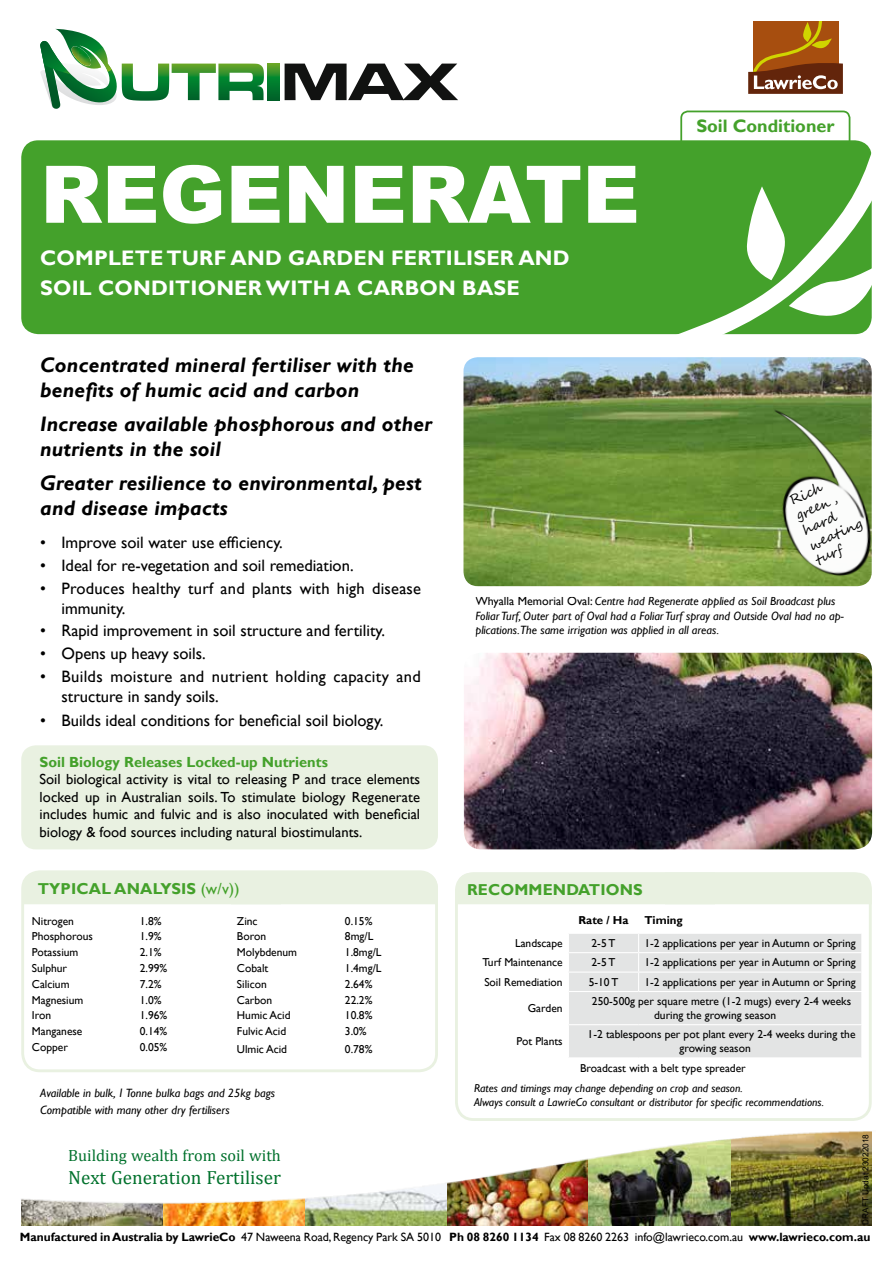
<style>
.page{position:relative;width:893px;height:1263px;background:#fff}
.page>*{position:absolute;margin:0;border:0;box-sizing:border-box;transform-origin:0 0}
.t1{font:900 79.5px "Arial";color:#fff}
.t2{font:italic 700 21px/25.2px "Gill Sans";letter-spacing:.01em;color:#000}
.t3{font:700 21px/30px "Gill Sans";letter-spacing:.01em;color:#fff}
.t4{font:19.05px "Cambria";color:#00712c}
.t5{font:700 18px "Gill Sans";color:#44a12b}
.t6{font:16.5px/19.8px "Gill Sans";color:#000}
.t7{font:16.5px/19.8px "Gill Sans";letter-spacing:.02em;color:#000}
.t8{font:16.35px "Cambria";color:#00712c}
.t9{font:700 15.75px "Gill Sans";letter-spacing:.01em;color:#44a12b}
.t10{font:14.7px/17.5px "Gill Sans";color:#000;text-align:justify}
.t11{font:700 14.7px "Gill Sans";color:#44a12b}
.t12{font:13.5px/16.2px "Segoe Script";color:#000}
.t13{font:italic 12px/14.4px "Gill Sans";color:#000}
.t14{font:700 12px "Gill Sans";color:#000}
.t15{font:11.55px/13.8px "Gill Sans";color:#000}
.t16{font:italic 11.55px/13.8px "Gill Sans";color:#000}
.t17{font:700 11.55px "Gill Sans";color:#000}
.t18{font:8.25px "Arial";color:#000}
.s1{font-weight:400}
.s2{font-style:normal}
</style>
<div class="page">
<div style="left:680px;top:111px;width:170px;height:52px;border:2px solid #44a12b;border-radius:7px"></div>
<div style="left:21px;top:140px;width:851px;height:194px;background:#44a12b;border-radius:17px"></div>
<div style="left:21px;top:870px;width:417px;height:202px;border:3px solid #e9f1e1;border-radius:17px"></div>
<div style="left:23px;top:873px;width:415px;height:31px;background:#e9f1e1"></div>
<svg style="left:268px;top:64px;width:11px;height:36px"></svg>
<svg style="left:285px;top:64px;width:173px;height:36px"></svg>
<svg style="left:40px;top:29px;width:224px;height:80px"></svg>
<img style="left:72px;top:46px;width:19px;height:20px">
<svg style="left:668px;top:146px;width:204px;height:189px"></svg>
<svg style="left:748px;top:21px;width:95px;height:73px;background:#a0612c"></svg>
<div style="left:455px;top:872px;width:417px;height:249px;border:3px solid #e9f1e1;border-radius:17px"></div>
<img style="left:463px;top:357px;width:409px;height:229px">
<img style="left:747px;top:393px;width:125px;height:194px">
<svg style="left:457px;top:873px;width:415px;height:204px"></svg>
<img style="left:464px;top:653px;width:408px;height:196px">
<div style="left:21px;top:745px;width:417px;height:104px;background:#e9f1e1;border-radius:15px"></div>
<img style="left:447px;top:1204px;width:425px;height:22px">
<img style="left:22px;top:1204px;width:141px;height:22px">
<img style="left:163px;top:1204px;width:142px;height:22px">
<img style="left:305px;top:1204px;width:142px;height:22px">
<img style="left:21px;top:1131px;width:851px;height:73px">
<h1 class="t1" style="left:40px;top:137px;width:601px">REGENERATE</h1>
<h2 class="t3" style="left:40px;top:244px;width:531px">COMPLETE TURF AND GARDEN FERTILISER AND<br>SOIL CONDITIONER WITH A CARBON BASE</h2>
<h3 class="t5" style="left:696px;top:115px;width:140px">Soil Conditioner</h3>
<h2 class="t2" style="left:40px;top:353px;width:375px">Concentrated mineral fertiliser with the benefits of humic acid and carbon</h2>
<h2 class="t2" style="left:40px;top:411px;width:393px">Increase available phosphorous and other nutrients in the soil</h2>
<h2 class="t2" style="left:40px;top:470px;width:383px">Greater resilience to environmental, pest and disease impacts</h2>
<h3 class="t6" style="left:40px;top:533px;width:244px">• Improve soil water use efficiency.</h3>
<h3 class="t6" style="left:40px;top:556px;width:315px">• Ideal for re-vegetation and soil remediation.</h3>
<h3 class="t6" style="left:62px;top:579px;width:361px;text-indent:-21px">• Produces healthy turf and plants with high disease immunity.</h3>
<h3 class="t6" style="left:40px;top:621px;width:346px">• Rapid improvement in soil structure and fertility.</h3>
<h3 class="t6" style="left:40px;top:644px;width:167px">• Opens up heavy soils.</h3>
<h3 class="t7" style="left:62px;top:667px;width:361px;text-indent:-21px">• Builds moisture and nutrient holding capacity and structure in sandy soils.</h3>
<h3 class="t6" style="left:40px;top:711px;width:345px">• Builds ideal conditions for beneficial soil biology.</h3>
<p class="t11" style="left:40px;top:753px;width:290px">Soil Biology Releases Locked-up Nutrients</p>
<p class="t10" style="left:40px;top:771px;width:382px">Soil biological activity is vital to releasing P and trace elements locked up in Australian soils. To stimulate biology Regenerate includes humic and fulvic and is also inoculated with beneficial biology &amp; food sources including natural biostimulants.</p>
<h3 class="t9" style="left:38px;top:879px;width:203px">TYPICAL ANALYSIS <span class="s1">(w/v))</span></h3>
<p class="t15" style="left:32px;top:914px;width:44px">Nitrogen</p>
<p class="t15" style="left:140px;top:914px;width:23px">1.8%</p>
<p class="t15" style="left:32px;top:930px;width:62px">Phosphorous</p>
<p class="t15" style="left:140px;top:930px;width:23px">1.9%</p>
<p class="t15" style="left:32px;top:945px;width:48px">Potassium</p>
<p class="t15" style="left:140px;top:945px;width:23px">2.1%</p>
<p class="t15" style="left:32px;top:961px;width:37px">Sulphur</p>
<p class="t15" style="left:140px;top:961px;width:29px">2.99%</p>
<p class="t15" style="left:32px;top:977px;width:39px">Calcium</p>
<p class="t15" style="left:140px;top:977px;width:23px">7.2%</p>
<p class="t15" style="left:32px;top:993px;width:53px">Magnesium</p>
<p class="t15" style="left:140px;top:993px;width:23px">1.0%</p>
<p class="t15" style="left:32px;top:1009px;width:21px">Iron</p>
<p class="t15" style="left:140px;top:1009px;width:29px">1.96%</p>
<p class="t15" style="left:32px;top:1025px;width:52px">Manganese</p>
<p class="t15" style="left:140px;top:1025px;width:29px">0.14%</p>
<p class="t15" style="left:32px;top:1040px;width:37px">Copper</p>
<p class="t15" style="left:140px;top:1040px;width:29px">0.05%</p>
<p class="t15" style="left:237px;top:914px;width:22px">Zinc</p>
<p class="t15" style="left:345px;top:914px;width:29px">0.15%</p>
<p class="t15" style="left:237px;top:930px;width:31px">Boron</p>
<p class="t15" style="left:345px;top:930px;width:30px">8mg/L</p>
<p class="t15" style="left:237px;top:945px;width:62px">Molybdenum</p>
<p class="t15" style="left:345px;top:945px;width:38px">1.8mg/L</p>
<p class="t15" style="left:237px;top:961px;width:33px">Cobalt</p>
<p class="t15" style="left:345px;top:961px;width:38px">1.4mg/L</p>
<p class="t15" style="left:237px;top:977px;width:31px">Silicon</p>
<p class="t15" style="left:345px;top:977px;width:29px">2.64%</p>
<p class="t15" style="left:237px;top:993px;width:37px">Carbon</p>
<p class="t15" style="left:345px;top:993px;width:29px">22.2%</p>
<p class="t15" style="left:237px;top:1009px;width:55px">Humic Acid</p>
<p class="t15" style="left:345px;top:1009px;width:29px">10.8%</p>
<p class="t15" style="left:237px;top:1025px;width:51px">Fulvic Acid</p>
<p class="t15" style="left:345px;top:1025px;width:23px">3.0%</p>
<p class="t15" style="left:237px;top:1042px;width:52px">Ulmic Acid</p>
<p class="t15" style="left:345px;top:1042px;width:29px">0.78%</p>
<p class="t13" style="left:40px;top:1085px;width:236px;line-height:16.5px">Available in bulk, 1 Tonne bulka bags and 25kg bags<br>Compatible with many other dry fertilisers</p>
<h3 class="t8" style="left:68px;top:1146px;width:214px">Building wealth from soil with</h3>
<h3 class="t4" style="left:68px;top:1167px;width:214px">Next Generation Fertiliser</h3>
<p class="t12" style="left:787px;top:494px;width:59px;rotate:-24deg">Rich green , hard weating turf</p>
<p class="t13" style="left:475px;top:594px;width:370px"><span class="s2">Whyalla Memorial Oval:</span> Centre had Regenerate applied as Soil Broadcast plus<br>Foliar Turf, Outer part of Oval had a Foliar Turf spray and Outside Oval had no ap&shy;plications.The same irrigation was applied in all areas.</p>
<h3 class="t9" style="left:467px;top:881px;width:177px">RECOMMENDATIONS</h3>
<p class="t17" style="left:578px;top:913px;width:52px">Rate / Ha</p>
<p class="t17" style="left:644px;top:913px;width:40px">Timing</p>
<p class="t15" style="left:515px;top:936px;width:49px">Landscape</p>
<p class="t15" style="left:592px;top:936px;width:25px">2-5 T</p>
<p class="t15" style="left:644px;top:936px;width:213px">1-2 applications per year in Autumn or Spring</p>
<p class="t15" style="left:483px;top:956px;width:82px">Turf Maintenance</p>
<p class="t15" style="left:592px;top:956px;width:25px">2-5 T</p>
<p class="t15" style="left:644px;top:956px;width:213px">1-2 applications per year in Autumn or Spring</p>
<p class="t15" style="left:484px;top:975px;width:80px">Soil Remediation</p>
<p class="t15" style="left:589px;top:975px;width:31px">5-10 T</p>
<p class="t15" style="left:644px;top:975px;width:213px">1-2 applications per year in Autumn or Spring</p>
<p class="t15" style="left:528px;top:1001px;width:36px">Garden</p>
<p class="t15" style="left:654px;top:994px;width:198px;text-indent:-62px">250-500g per square metre (1-2 mugs) every 2-4 weeks during the growing season</p>
<p class="t15" style="left:516px;top:1035px;width:48px">Pot Plants</p>
<p class="t15" style="left:679px;top:1028px;width:177px;text-indent:-92px">1-2 tablespoons per pot plant every 2-4 weeks during the growing season</p>
<p class="t15" style="left:580px;top:1061px;width:167px">Broadcast with a belt type spreader</p>
<p class="t16" style="left:474px;top:1082px;width:352px">Rates and timings may change depending on crop and season.<br>Always consult a LawrieCo consultant or distributor for specific recommendations.</p>
<p class="t18" style="left:860px;top:1225px;width:92px;rotate:-90deg">DRAFT Updat 23022018</p>
<p class="t14" style="left:20px;top:1229px;width:852px">Manufactured in Australia by LawrieCo <span class="s1">47 Naweena Road, Regency Park SA 5010</span> Ph 08 8260 1134 <span class="s1">Fax 08 8260 2263 info@lawrieco.com.au</span> www.lawrieco.com.au</p>
</div>
